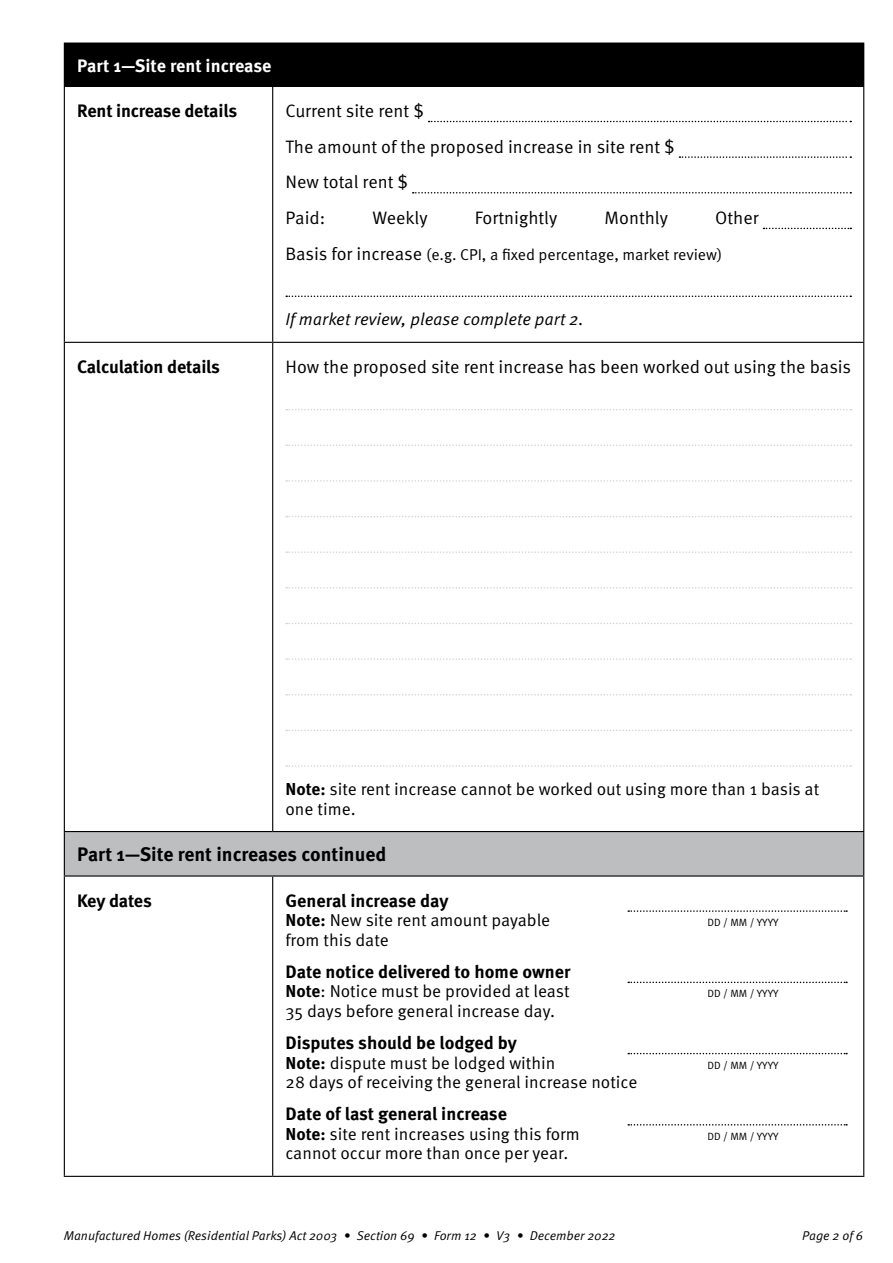
<style>
.page{position:relative;width:893px;height:1263px;background:#fff}
.page>*{position:absolute;margin:0;border:0;box-sizing:border-box;transform-origin:0 0}
.Headings_-_black__H3{font:700 19.5px "Meta Pro";color:#000}
.Body_Copy_-_leader_d{font:18px "Meta Pro Norm";color:#000}
.key_dates__P{font:700 18px "Meta Pro";color:#000}
.Body__P{font:18px "Meta Pro Norm";color:#000}
.Headings_-_LHS__H4{font:700 18px "Meta Pro";letter-spacing:-.015em;color:#000}
.Headings_-_white__H3{font:700 18px "Meta Pro";color:#fff}
.Notes__P{font:17.25px/19.5px "Meta Pro Norm";color:#000}
.Notes__P-2{font:17.25px "Meta Pro Norm Ita";color:#000}
.Body__P-2{font:15.75px "Meta Pro Norm";color:#000}
.t1{font:12.75px "Meta Pro Norm Ita";color:#000}
.Notes__P-3{font:10.5px "Meta Pro Norm";color:#000}
.s1{font-size:18px}
.s2{font-family:"Meta Pro";font-weight:700}
</style>
<div class="page">
<div style="left:64px;top:43px;width:800px;height:43px;background:#000"></div>
<div style="left:64px;top:831px;width:800px;height:45px;background:#bcbec0"></div>
<hr style="left:272px;top:87px;width:1px;height:255px;background:#000">
<hr style="left:863px;top:87px;width:1px;height:255px;background:#000">
<hr style="left:64px;top:342px;width:209px;height:1px;background:#000">
<hr style="left:273px;top:342px;width:591px;height:1px;background:#000">
<hr style="left:272px;top:343px;width:1px;height:488px;background:#000">
<hr style="left:863px;top:343px;width:1px;height:488px;background:#000">
<hr style="left:272px;top:876px;width:1px;height:300px;background:#000">
<hr style="left:863px;top:876px;width:1px;height:300px;background:#000">
<hr style="left:64px;top:1176px;width:209px;height:1px;background:#000">
<hr style="left:64px;top:87px;width:1px;height:255px;background:#000">
<hr style="left:64px;top:343px;width:1px;height:488px;background:#000">
<hr style="left:64px;top:876px;width:1px;height:300px;background:#000">
<hr style="left:64px;top:86px;width:209px;height:1px;background:#000">
<hr style="left:273px;top:86px;width:591px;height:1px;background:#000">
<hr style="left:273px;top:1176px;width:591px;height:1px;background:#000">
<hr style="left:64px;top:831px;width:209px;height:1px;background:#000">
<hr style="left:64px;top:832px;width:1px;height:43px;background:#000">
<hr style="left:273px;top:831px;width:591px;height:1px;background:#000">
<hr style="left:863px;top:832px;width:1px;height:43px;background:#000">
<hr style="left:64px;top:875px;width:209px;height:1px;background:#000">
<hr style="left:273px;top:875px;width:591px;height:1px;background:#000">
<svg style="left:429px;top:121px;width:422px;height:1px"></svg>
<svg style="left:679px;top:156px;width:172px;height:2px"></svg>
<svg style="left:413px;top:192px;width:438px;height:2px"></svg>
<svg style="left:763px;top:228px;width:88px;height:1px"></svg>
<svg style="left:286px;top:296px;width:565px;height:1px"></svg>
<svg style="left:286px;top:409px;width:565px;height:1px"></svg>
<svg style="left:286px;top:444px;width:565px;height:2px"></svg>
<svg style="left:286px;top:480px;width:565px;height:2px"></svg>
<svg style="left:286px;top:516px;width:565px;height:1px"></svg>
<svg style="left:286px;top:551px;width:565px;height:2px"></svg>
<svg style="left:286px;top:587px;width:565px;height:2px"></svg>
<svg style="left:286px;top:623px;width:565px;height:1px"></svg>
<svg style="left:286px;top:658px;width:565px;height:2px"></svg>
<svg style="left:286px;top:694px;width:565px;height:1px"></svg>
<svg style="left:286px;top:730px;width:565px;height:1px"></svg>
<svg style="left:286px;top:765px;width:565px;height:2px"></svg>
<svg style="left:628px;top:910px;width:219px;height:2px"></svg>
<svg style="left:628px;top:981px;width:219px;height:2px"></svg>
<svg style="left:628px;top:1053px;width:219px;height:1px"></svg>
<svg style="left:628px;top:1124px;width:219px;height:1px"></svg>
<h3 class="Headings_-_white__H3" style="left:77px;top:51px;width:196px">Part 1—Site rent increase</h3>
<h4 class="Headings_-_LHS__H4" style="left:77px;top:97px;width:162px">Rent increase details</h4>
<p class="Body_Copy_-_leader_d" style="left:285px;top:97px;width:140px">Current site rent $</p>
<p class="Body_Copy_-_leader_d" style="left:285px;top:133px;width:391px">The amount of the proposed increase in site rent $</p>
<p class="Body_Copy_-_leader_d" style="left:285px;top:168px;width:124px">New total rent $</p>
<p class="Body_Copy_-_leader_d" style="left:285px;top:204px;width:41px">Paid:</p>
<p class="Body_Copy_-_leader_d" style="left:373px;top:204px;width:57px">Weekly</p>
<p class="Body_Copy_-_leader_d" style="left:475px;top:204px;width:84px">Fortnightly</p>
<p class="Body_Copy_-_leader_d" style="left:605px;top:204px;width:65px">Monthly</p>
<p class="Body_Copy_-_leader_d" style="left:715px;top:204px;width:45px">Other</p>
<p class="Body__P-2" style="left:285px;top:242px;width:438px"><span class="s1">Basis for increase</span> (e.g. CPI, a fixed percentage, market review)</p>
<p class="Notes__P-2" style="left:285px;top:306px;width:300px">If market review, please complete part 2.</p>
<h4 class="Headings_-_LHS__H4" style="left:77px;top:353px;width:144px">Calculation details</h4>
<p class="Body__P" style="left:285px;top:353px;width:567px">How the proposed site rent increase has been worked out using the basis</p>
<p class="Notes__P" style="left:285px;top:778px;width:535px"><span class="s2">Note:</span> site rent increase cannot be worked out using more than 1 basis at one time.</p>
<h3 class="Headings_-_black__H3" style="left:77px;top:839px;width:311px">Part 1—Site rent increases continued</h3>
<h4 class="Headings_-_LHS__H4" style="left:77px;top:886px;width:76px">Key dates</h4>
<p class="key_dates__P" style="left:285px;top:886px;width:165px">General increase day</p>
<p class="Notes__P" style="left:285px;top:909px;width:266px"><span class="s2">Note:</span> New site rent amount payable</p>
<p class="Notes__P-3" style="left:707px;top:914px;width:73px">DD / MM / YYYY</p>
<p class="Notes__P" style="left:285px;top:929px;width:105px">from this date</p>
<p class="key_dates__P" style="left:285px;top:957px;width:287px">Date notice delivered to home owner</p>
<p class="Notes__P" style="left:285px;top:980px;width:286px"><span class="s2">Note</span>: Notice must be provided at least</p>
<p class="Notes__P-3" style="left:707px;top:986px;width:73px">DD / MM / YYYY</p>
<p class="Notes__P" style="left:285px;top:1000px;width:271px">35 days before general increase day.</p>
<p class="key_dates__P" style="left:285px;top:1029px;width:233px">Disputes should be lodged by</p>
<p class="Notes__P" style="left:285px;top:1052px;width:271px"><span class="s2">Note:</span> dispute must be lodged within</p>
<p class="Notes__P-3" style="left:707px;top:1057px;width:73px">DD / MM / YYYY</p>
<p class="Notes__P" style="left:285px;top:1071px;width:353px">28 days of receiving the general increase notice</p>
<p class="key_dates__P" style="left:285px;top:1100px;width:223px">Date of last general increase</p>
<p class="Notes__P" style="left:285px;top:1123px;width:296px"><span class="s2">Note:</span> site rent increases using this form</p>
<p class="Notes__P-3" style="left:707px;top:1128px;width:73px">DD / MM / YYYY</p>
<p class="Notes__P" style="left:285px;top:1142px;width:284px">cannot occur more than once per year.</p>
<p class="t1" style="left:64px;top:1226px;width:553px">Manufactured Homes (Residential Parks) Act 2003 • Section 69 • Form 12 • V3 • December 2022</p>
<p class="t1" style="left:802px;top:1226px;width:63px">Page 2 of 6</p>
</div>
